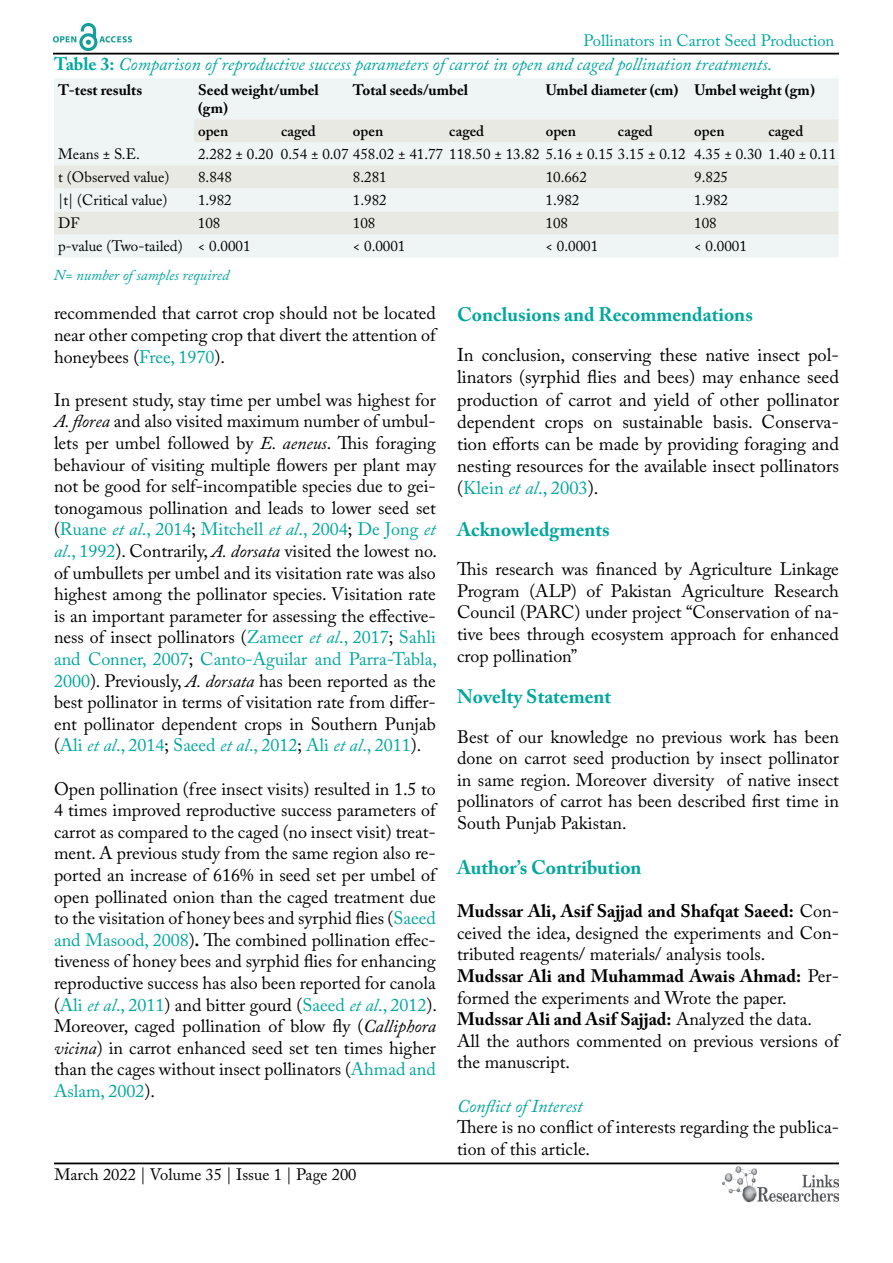
<style>
.page{position:relative;width:893px;height:1263px;background:#fff}
.page>*{position:absolute;margin:0;border:0;box-sizing:border-box;transform-origin:0 0}
.t1{font:700 19.5px "Adobe Caslon Pro";color:#00a79e}
.t2{font:18.45px/22.2px "Adobe Caslon Pro";color:#000;text-align:justify}
.t3{font:18px/21.6px "Adobe Caslon Pro";color:#000;text-align:justify}
.t4{font:italic 18px "Adobe Caslon Pro";color:#00a79e}
.t5{font:16.5px "Adobe Caslon Pro";color:#00a79e}
.t6{font:16.5px "Adobe Caslon Pro";color:#000}
.t7{font:15px "Adobe Caslon Pro";color:#000}
.t8{font:700 15px/18px "Adobe Caslon Pro";color:#000}
.t9{font:600 15px "Adobe Caslon Pro";color:#000}
.t10{font:italic 15px "Adobe Caslon Pro";color:#00a79e}
.s1{font-weight:700;font-style:normal}
.s2{color:#00a79e}
.s3{font-style:italic}
.s4{font-style:italic;color:#00a79e}
.s5{font-weight:700}
</style>
<div class="page">
<hr style="left:53px;top:53px;width:786px;height:2px;background:#000">
<hr style="left:54px;top:1162px;width:785px;height:2px;background:#000">
<img style="left:722px;top:1166px;width:117px;height:37px">
<img style="left:53px;top:24px;width:78px;height:27px">
<div style="left:54px;top:78px;width:785px;height:179px;background:#eef5f4"></div>
<svg style="left:54px;top:119px;width:785px;height:115px;background:#ebeeeb"></svg>
<p class="t5" style="left:584px;top:31px;width:252px">Pollinators in Carrot Seed Production</p>
<p class="t4" style="left:54px;top:54px;width:720px"><span class="s1">Table 3:</span> Comparison of reproductive success parameters of carrot in open and caged pollination treatments.</p>
<p class="t8" style="left:58px;top:81px;width:85px">T-test results</p>
<p class="t8" style="left:198px;top:81px;width:122px">Seed weight/umbel (gm)</p>
<p class="t8" style="left:353px;top:81px;width:117px">Total seeds/umbel</p>
<p class="t8" style="left:546px;top:81px;width:271px">Umbel diameter (cm) Umbel weight (gm)</p>
<p class="t9" style="left:198px;top:122px;width:32px">open</p>
<p class="t9" style="left:281px;top:122px;width:36px">caged</p>
<p class="t9" style="left:353px;top:122px;width:32px">open</p>
<p class="t9" style="left:449px;top:122px;width:36px">caged</p>
<p class="t9" style="left:546px;top:122px;width:32px">open</p>
<p class="t9" style="left:618px;top:122px;width:36px">caged</p>
<p class="t9" style="left:694px;top:122px;width:32px">open</p>
<p class="t9" style="left:769px;top:122px;width:36px">caged</p>
<p class="t7" style="left:58px;top:145px;width:83px">Means ± S.E.</p>
<p class="t7" style="left:198px;top:145px;width:640px">2.282 ± 0.20 0.54 ± 0.07 458.02 ± 41.77 118.50 ± 13.82 5.16 ± 0.15 3.15 ± 0.12 4.35 ± 0.30 1.40 ± 0.11</p>
<p class="t7" style="left:58px;top:168px;width:113px">t (Observed value)</p>
<p class="t7" style="left:198px;top:168px;width:35px">8.848</p>
<p class="t7" style="left:353px;top:168px;width:35px">8.281</p>
<p class="t7" style="left:546px;top:168px;width:43px">10.662</p>
<p class="t7" style="left:694px;top:168px;width:35px">9.825</p>
<p class="t7" style="left:58px;top:191px;width:111px">|t| (Critical value)</p>
<p class="t7" style="left:198px;top:191px;width:35px">1.982</p>
<p class="t7" style="left:353px;top:191px;width:35px">1.982</p>
<p class="t7" style="left:546px;top:191px;width:35px">1.982</p>
<p class="t7" style="left:694px;top:191px;width:35px">1.982</p>
<p class="t7" style="left:58px;top:214px;width:23px">DF</p>
<p class="t7" style="left:198px;top:214px;width:24px">108</p>
<p class="t7" style="left:353px;top:214px;width:24px">108</p>
<p class="t7" style="left:546px;top:214px;width:24px">108</p>
<p class="t7" style="left:694px;top:214px;width:24px">108</p>
<p class="t7" style="left:58px;top:237px;width:194px">p-value (Two-tailed) &lt; 0.0001</p>
<p class="t7" style="left:353px;top:237px;width:54px">&lt; 0.0001</p>
<p class="t7" style="left:546px;top:237px;width:54px">&lt; 0.0001</p>
<p class="t7" style="left:694px;top:237px;width:54px">&lt; 0.0001</p>
<p class="t10" style="left:54px;top:266px;width:177px">N= number of samples required</p>
<p class="t3" style="left:54px;top:302px;width:383px">recommended that carrot crop should not be located near other competing crop that divert the attention of honeybees (<span class="s2">Free, 1970</span>).</p>
<p class="t3" style="left:54px;top:389px;width:385px">In present study, stay time per umbel was highest for <span class="s3">A. florea</span> and also visited maximum number of umbul&shy;lets per umbel followed by <span class="s3">E. aeneus</span>. This foraging behaviour of visiting multiple flowers per plant may not be good for self-incompatible species due to gei&shy;tonogamous pollination and leads to lower seed set (<span class="s2">Ruane</span> <span class="s4">et al</span><span class="s2">., 2014</span>; <span class="s2">Mitchell</span> <span class="s4">et al</span><span class="s2">., 2004</span>; <span class="s2">De Jong</span> <span class="s4">et al</span><span class="s2">., 1992</span>). Contrarily, <span class="s3">A. dorsata</span> visited the lowest no. of umbullets per umbel and its visitation rate was also highest among the pollinator species. Visitation rate is an important parameter for assessing the effective&shy;ness of insect pollinators (<span class="s2">Zameer</span> <span class="s4">et al</span><span class="s2">., 2017</span>; <span class="s2">Sahli and Conner, 2007</span>; <span class="s2">Canto-Aguilar and Parra-Tabla, 2000</span>). Previously, <span class="s3">A. dorsata</span> has been reported as the best pollinator in terms of visitation rate from differ&shy;ent pollinator dependent crops in Southern Punjab (<span class="s2">Ali</span> <span class="s4">et al</span><span class="s2">., 2014</span>; <span class="s2">Saeed</span> <span class="s4">et al</span><span class="s2">., 2012</span>; <span class="s2">Ali</span> <span class="s4">et al</span><span class="s2">., 2011</span>).</p>
<p class="t3" style="left:54px;top:777px;width:385px">Open pollination (free insect visits) resulted in 1.5 to 4 times improved reproductive success parameters of carrot as compared to the caged (no insect visit) treat&shy;ment. A previous study from the same region also re&shy;ported an increase of 616% in seed set per umbel of open pollinated onion than the caged treatment due to the visitation of honey bees and syrphid flies (<span class="s2">Saeed and Masood, 2008</span>)<span class="s5">.</span> The combined pollination effec&shy;tiveness of honey bees and syrphid flies for enhancing reproductive success has also been reported for canola (<span class="s2">Ali</span> <span class="s4">et al</span><span class="s2">., 2011</span>) and bitter gourd (<span class="s2">Saeed</span> <span class="s4">et al</span><span class="s2">., 2012</span>).<br>Moreover, caged pollination of blow fly (<span class="s3">Calliphora vicina</span>) in carrot enhanced seed set ten times higher than the cages without insect pollinators (<span class="s2">Ahmad and Aslam, 2002</span>).</p>
<p class="t1" style="left:457px;top:303px;width:297px">Conclusions and Recommendations</p>
<p class="t2" style="left:457px;top:344px;width:383px">In conclusion, conserving these native insect pol&shy;linators (syrphid flies and bees) may enhance seed production of carrot and yield of other pollinator dependent crops on sustainable basis. Conserva&shy;tion efforts can be made by providing foraging and nesting resources for the available insect pollinators (<span class="s2">Klein</span> <span class="s4">et al</span><span class="s2">., 2003</span>).</p>
<p class="t1" style="left:457px;top:517px;width:154px">Acknowledgments</p>
<p class="t3" style="left:457px;top:558px;width:383px">This research was financed by Agriculture Linkage Program (ALP) of Pakistan Agriculture Research Council (PARC) under project “Conservation of na&shy;tive bees through ecosystem approach for enhanced crop pollination”</p>
<p class="t1" style="left:457px;top:685px;width:156px">Novelty Statement</p>
<p class="t3" style="left:457px;top:725px;width:383px">Best of our knowledge no previous work has been done on carrot seed production by insect pollinator in same region. Moreover diversity of native insect pollinators of carrot has been described first time in South Punjab Pakistan.</p>
<p class="t1" style="left:457px;top:856px;width:186px">Author’s Contribution</p>
<p class="t3" style="left:457px;top:900px;width:383px;text-align:left"><span class="s5">Mudssar Ali, Asif Sajjad and Shafqat Saeed:</span> Con&shy;ceived the idea, designed the experiments and Con&shy;tributed reagents/ materials/ analysis tools.<br><span class="s5">Mudssar Ali and Muhammad Awais Ahmad:</span> Per&shy;formed the experiments and Wrote the paper.<br><span class="s5">Mudssar Ali and Asif Sajjad:</span> Analyzed the data.<br>All the authors commented on previous versions of the manuscript.</p>
<p class="t4" style="left:457px;top:1095px;width:127px">Conflict of Interest</p>
<p class="t3" style="left:457px;top:1116px;width:383px">There is no conflict of interests regarding the publica&shy;tion of this article.</p>
<p class="t6" style="left:54px;top:1165px;width:304px">March 2022 | Volume 35 | Issue 1 | Page 200</p>
</div>
